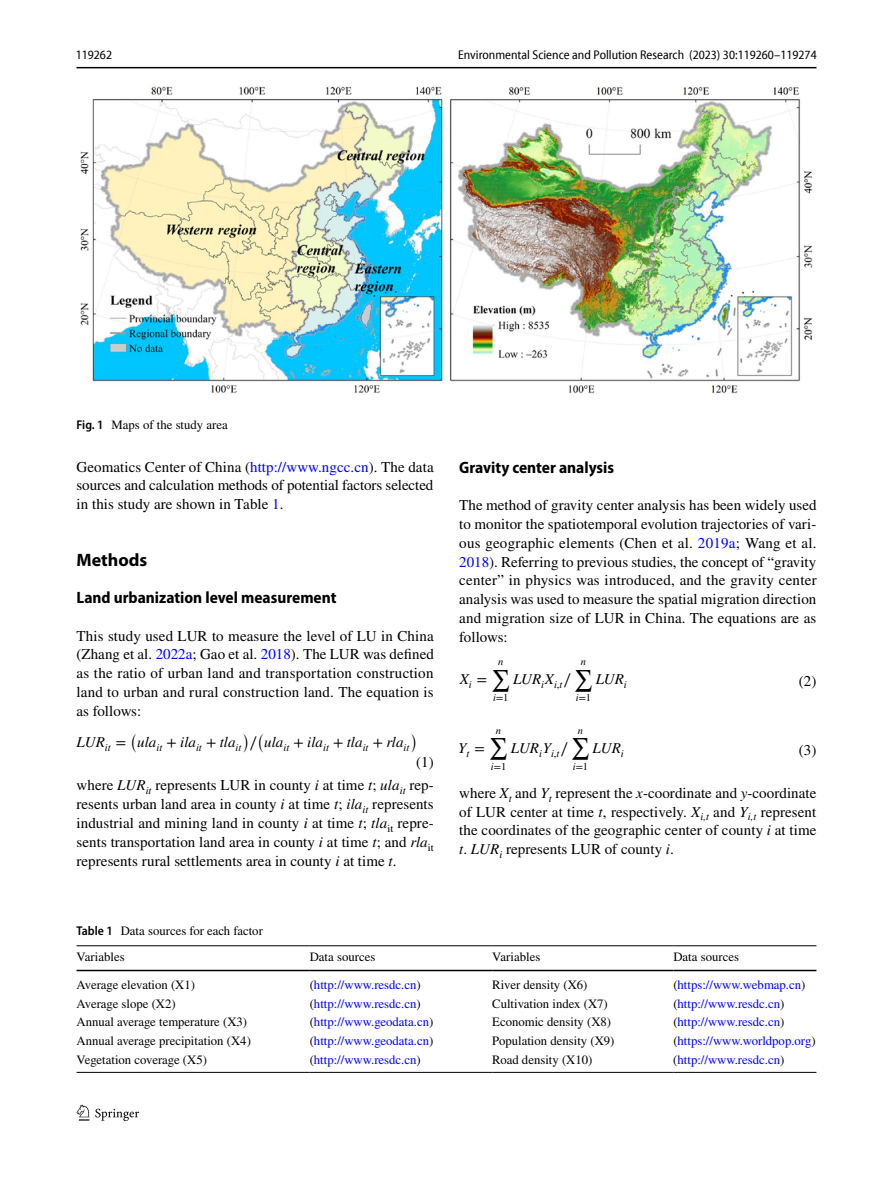
<style>
.page{position:relative;width:893px;height:1187px;background:#fff}
.page>*{position:absolute;margin:0;border:0;box-sizing:border-box;transform-origin:0 0}
.t1{font:700 18px "Myriad Pro";color:#000}
.t2{font:700 semi-condensed 16.5px "Myriad Pro";color:#000}
.t3{font:15px/18.8px "STIX";letter-spacing:.005em;color:#000;text-align:justify}
.t4{font:15px "STIX General Italic 2";color:#000}
.t5{font:15px "STIX General Italic 3";letter-spacing:-.005em;color:#000}
.t6{font:italic 15px "STIX General";letter-spacing:-.005em;color:#000}
.t7{font:15px "STIX Math Extensions Regular 3";color:#000}
.t8{font:15px "STIX Math Extensions";color:#000}
.t9{font:15px "STIX Math Extensions Regular 2";color:#000}
.t10{font:15px "STIX Math Regular 2";color:#000}
.t11{font:12.75px/25.5px "STIX";color:#000}
.t12{font:12.75px "STIX";color:#00f}
.t13{font:semi-condensed 12.75px "Myriad Pro Unic";color:#000}
.t14{font:10.5px "STIX General Italic 3";color:#000}
.t15{font:italic 10.5px "STIX General";color:#000}
.s1{font-family:"Myriad Pro";font-weight:600;font-stretch:semi-condensed}
.s2{color:#00f}
.s3{font-family:"STIX Math Regular 2"}
.s4{font-style:italic}
.s5{font-family:"STIX Math Regular 3"}
.s6{font-family:"STIX General"}
.s7{font-family:"STIX Math";font-style:normal}
.s8{font-family:"STIX General Regular 2";font-style:normal}
.s9{color:#000}
</style>
<div class="page">
<hr style="left:77px;top:67px;width:739px;height:1px;background:#000">
<img style="left:81px;top:87px;width:731px;height:307px">
<hr style="left:77px;top:945px;width:233px;height:1px;background:#000">
<hr style="left:77px;top:969px;width:233px;height:2px;background:#000">
<hr style="left:310px;top:945px;width:182px;height:1px;background:#000">
<hr style="left:310px;top:969px;width:182px;height:2px;background:#000">
<hr style="left:492px;top:945px;width:181px;height:1px;background:#000">
<hr style="left:492px;top:969px;width:181px;height:2px;background:#000">
<hr style="left:673px;top:945px;width:143px;height:1px;background:#000">
<hr style="left:673px;top:969px;width:143px;height:2px;background:#000">
<hr style="left:77px;top:1071px;width:233px;height:1px;background:#000">
<hr style="left:310px;top:1071px;width:182px;height:1px;background:#000">
<hr style="left:492px;top:1071px;width:181px;height:1px;background:#000">
<hr style="left:673px;top:1071px;width:143px;height:1px;background:#000">
<svg style="left:76px;top:1104px;width:13px;height:16px"></svg>
<svg style="left:95px;top:1108px;width:44px;height:12px"></svg>
<p class="t13" style="left:76px;top:50px;width:38px">119262</p>
<p class="t13" style="left:458px;top:50px;width:360px">Environmental Science and Pollution Research (2023) 30:119260–119274</p>
<p class="t11" style="left:77px;top:412px;width:153px"><span class="s1">Fig. 1</span> Maps of the study area</p>
<p class="t3" style="left:77px;top:458px;width:359px">Geomatics Center of China (<span class="s2">http://www.ngcc.cn</span>). The data sources and calculation methods of potential factors selected in this study are shown in Table <span class="s2">1</span>.</p>
<p class="t1" style="left:77px;top:547px;width:72px">Methods</p>
<p class="t2" style="left:77px;top:588px;width:261px">Land urbanization level measurement</p>
<p class="t3" style="left:77px;top:627px;width:359px">This study used LUR to measure the level of LU in China (Zhang et al. <span class="s2">2022a</span>; Gao et al. <span class="s2">2018</span>). The LUR was defined as the ratio of urban land and transportation construction land to urban and rural construction land. The equation is as follows:</p>
<p class="t4" style="left:77px;top:737px;width:51px">LUR<sub>it</sub> <span class="s3">=</span></p>
<p class="t7" style="left:130px;top:721px;width:9px">(</p>
<p class="t4" style="left:137px;top:737px;width:106px">ula<sub>it</sub> <span class="s3">+</span> ila<sub>it</sub> <span class="s3">+</span> tla<sub>it</sub></p>
<p class="t7" style="left:242px;top:721px;width:9px">)</p>
<p class="t10" style="left:249px;top:736px;width:9px">∕</p>
<p class="t7" style="left:257px;top:721px;width:9px">(</p>
<p class="t4" style="left:264px;top:737px;width:147px">ula<sub>it</sub> <span class="s3">+</span> ila<sub>it</sub> <span class="s3">+</span> tla<sub>it</sub> <span class="s3">+</span> rla<sub>it</sub></p>
<p class="t7" style="left:410px;top:721px;width:9px">)</p>
<p class="t3" style="left:416px;top:753px;width:19px">(1)</p>
<p class="t3" style="left:77px;top:777px;width:359px">where <span class="s4">LUR</span><sub>it</sub> represents LUR in county <span class="s4">i</span> at time <span class="s4">t</span>; <span class="s4">ula</span><sub>it</sub> rep&shy;resents urban land area in county <span class="s4">i</span> at time <span class="s4">t</span>; <span class="s4">ila</span><sub>it</sub> represents industrial and mining land in county <span class="s4">i</span> at time <span class="s4">t</span>; <span class="s4">tla</span><sub>it</sub> repre&shy;sents transportation land area in county <span class="s4">i</span> at time <span class="s4">t</span>; and <span class="s4">rla</span><sub>it </sub>represents rural settlements area in county <span class="s4">i</span> at time <span class="s4">t</span>.</p>
<p class="t2" style="left:459px;top:458px;width:156px">Gravity center analysis</p>
<p class="t3" style="left:459px;top:497px;width:359px">The method of gravity center analysis has been widely used to monitor the spatiotemporal evolution trajectories of vari&shy;ous geographic elements (Chen et al. <span class="s2">2019a</span>; Wang et al.<br><span class="s2">2018</span>). Referring to previous studies, the concept of “gravity center” in physics was introduced, and the gravity center analysis was used to measure the spatial migration direction and migration size of LUR in China. The equations are as follows:</p>
<p class="t8" style="left:491px;top:656px;width:21px">∑<sup>n</sup></p>
<p class="t14" style="left:493px;top:693px;width:17px">i<span class="s5">=</span><span class="s6">1</span></p>
<p class="t8" style="left:574px;top:656px;width:21px">∑<sup>n</sup></p>
<p class="t14" style="left:576px;top:693px;width:17px">i<span class="s5">=</span><span class="s6">1</span></p>
<p class="t5" style="left:513px;top:674px;width:60px">LUR<sub>i</sub>X<sub>i</sub><sub>,</sub><sub>t</sub><span class="s5">∕</span></p>
<p class="t5" style="left:460px;top:674px;width:29px">X<sub>i</sub> <span class="s5">=</span></p>
<p class="t3" style="left:799px;top:673px;width:19px">(2)</p>
<p class="t5" style="left:596px;top:674px;width:33px">LUR<sub>i</sub></p>
<p class="t9" style="left:489px;top:725px;width:21px">∑<sup>n</sup></p>
<p class="t15" style="left:491px;top:762px;width:17px">i<span class="s7">=</span><span class="s8">1</span></p>
<p class="t9" style="left:571px;top:725px;width:21px">∑<sup>n</sup></p>
<p class="t15" style="left:573px;top:762px;width:17px">i<span class="s7">=</span><span class="s8">1</span></p>
<p class="t6" style="left:511px;top:742px;width:59px">LUR<sub>i</sub>Y<sub>i</sub><sub>,</sub><sub>t</sub><span class="s7">∕</span></p>
<p class="t6" style="left:458px;top:742px;width:28px">Y<sub>t</sub> <span class="s7">=</span></p>
<p class="t3" style="left:799px;top:741px;width:19px">(3)</p>
<p class="t6" style="left:593px;top:742px;width:33px">LUR<sub>i</sub></p>
<p class="t3" style="left:459px;top:784px;width:359px">where <span class="s4">X</span><sub>t</sub> and <span class="s4">Y</span><sub>t</sub> represent the <span class="s4">x</span>-coordinate and <span class="s4">y</span>-coordinate of LUR center at time <span class="s4">t</span>, respectively. <span class="s4">X</span><sub>i,t</sub> and <span class="s4">Y</span><sub>i,t</sub> represent the coordinates of the geographic center of county <span class="s4">i</span> at time <span class="s4">t</span>. <span class="s4">LUR</span><sub>i</sub> represents LUR of county <span class="s4">i</span>.</p>
<p class="t11" style="left:77px;top:919px;width:188px"><span class="s1">Table 1</span> Data sources for each factor<br>Variables</p>
<p class="t11" style="left:310px;top:944px;width:67px">Data sources</p>
<p class="t11" style="left:492px;top:944px;width:50px">Variables</p>
<p class="t11" style="left:673px;top:944px;width:67px">Data sources</p>
<p class="t11" style="left:77px;top:972px;width:120px">Average elevation (X1)</p>
<p class="t12" style="left:310px;top:975px;width:113px"><span class="s9">(</span>http://www.resdc.cn<span class="s9">)</span></p>
<p class="t11" style="left:492px;top:972px;width:97px">River density (X6)</p>
<p class="t12" style="left:673px;top:975px;width:134px"><span class="s9">(</span>https://www.webmap.cn<span class="s9">)</span></p>
<p class="t11" style="left:77px;top:991px;width:101px">Average slope (X2)</p>
<p class="t12" style="left:310px;top:994px;width:113px"><span class="s9">(</span>http://www.resdc.cn<span class="s9">)</span></p>
<p class="t11" style="left:492px;top:991px;width:117px">Cultivation index (X7)</p>
<p class="t12" style="left:673px;top:994px;width:113px"><span class="s9">(</span>http://www.resdc.cn<span class="s9">)</span></p>
<p class="t11" style="left:76px;top:1010px;width:172px">Annual average temperature (X3)</p>
<p class="t12" style="left:310px;top:1013px;width:125px"><span class="s9">(</span>http://www.geodata.cn<span class="s9">)</span></p>
<p class="t11" style="left:492px;top:1010px;width:120px">Economic density (X8)</p>
<p class="t12" style="left:673px;top:1013px;width:113px"><span class="s9">(</span>http://www.resdc.cn<span class="s9">)</span></p>
<p class="t11" style="left:76px;top:1028px;width:176px">Annual average precipitation (X4)</p>
<p class="t12" style="left:310px;top:1031px;width:125px"><span class="s9">(</span>http://www.geodata.cn<span class="s9">)</span></p>
<p class="t11" style="left:492px;top:1028px;width:124px">Population density (X9)</p>
<p class="t12" style="left:673px;top:1031px;width:144px"><span class="s9">(</span>https://www.worldpop.org<span class="s9">)</span></p>
<p class="t11" style="left:76px;top:1047px;width:132px">Vegetation coverage (X5)</p>
<p class="t12" style="left:310px;top:1050px;width:113px"><span class="s9">(</span>http://www.resdc.cn<span class="s9">)</span></p>
<p class="t11" style="left:492px;top:1047px;width:102px">Road density (X10)</p>
<p class="t12" style="left:673px;top:1050px;width:113px"><span class="s9">(</span>http://www.resdc.cn<span class="s9">)</span></p>
</div>
